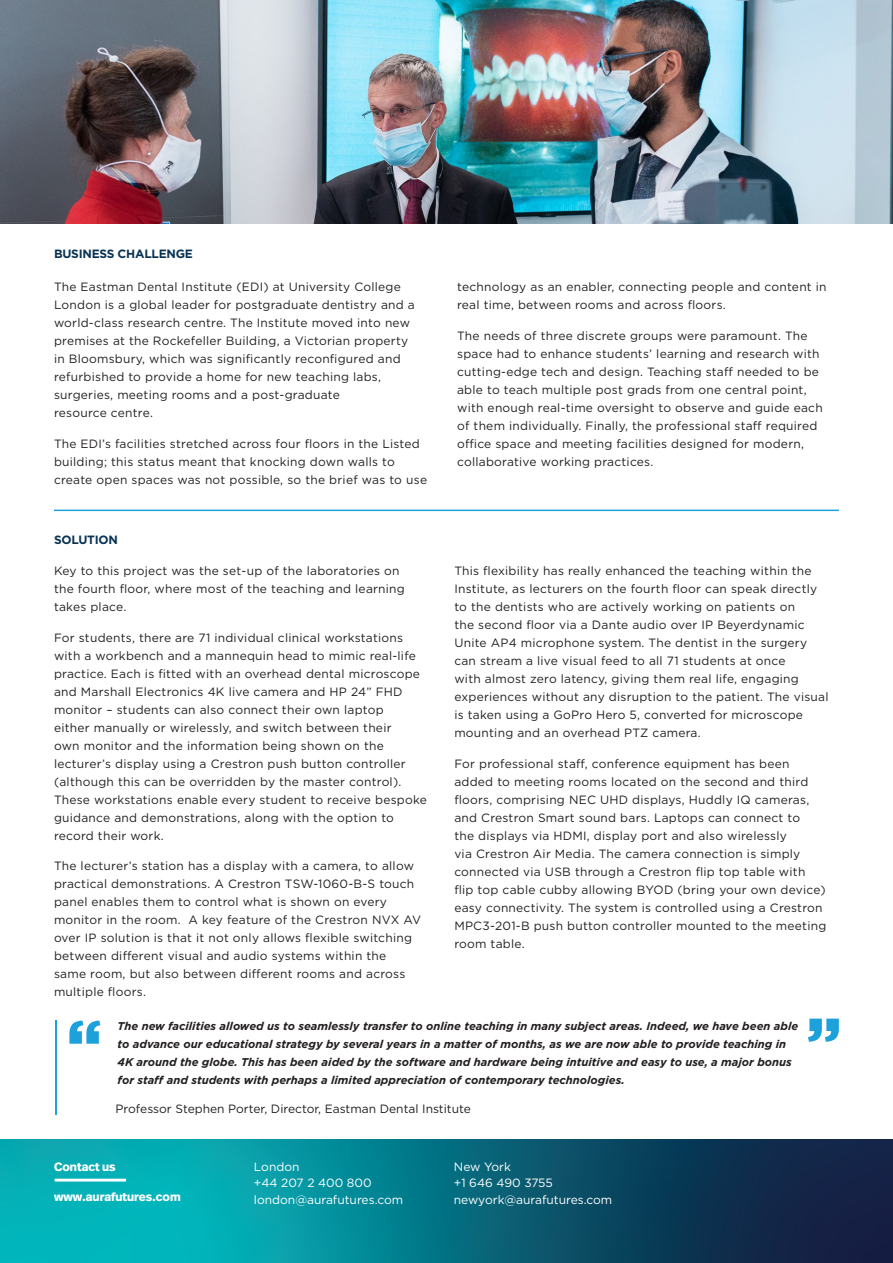
<style>
.page{position:relative;width:893px;height:1263px;background:#fff}
.page>*{position:absolute;margin:0;border:0;box-sizing:border-box;transform-origin:0 0}
.t1{font:12px/18px "Gotham";letter-spacing:.02em;color:#231f20}
.t2{font:12px/16.5px "Gotham";color:#fff}
.t3{font:12px "Gotham";color:#231f20}
.t4{font:700 12px "Real Head Pro";color:#fff}
.t5{font:700 12px "Gotham";letter-spacing:-.02em;color:#093354}
.t6{font:italic 700 11.25px/18px "Gotham";color:#231f20}
</style>
<div class="page">
<img style="left:0;top:0;width:893px;height:224px">
<svg style="left:0;top:1140px;width:893px;height:123px;background:#086f82"></svg>
<hr style="left:55px;top:1179px;width:71px;height:2px;background:#fff">
<hr style="left:54px;top:510px;width:785px;height:1px;background:#1ca1db">
<svg style="left:69px;top:1020px;width:31px;height:24px"></svg>
<svg style="left:808px;top:1018px;width:31px;height:24px"></svg>
<hr style="left:56px;top:1020px;width:1px;height:95px;background:#1ca1db">
<p class="t5" style="left:54px;top:246px;width:141px">BUSINESS CHALLENGE</p>
<p class="t1" style="left:54px;top:278px;width:362px">The Eastman Dental Institute (EDI) at University College London is a global leader for postgraduate dentistry and a world-class research centre. The Institute moved into new premises at the Rockefeller Building, a Victorian property in Bloomsbury, which was significantly reconfigured and refurbished to provide a home for new teaching labs, surgeries, meeting rooms and a post-graduate<br>resource centre.</p>
<p class="t1" style="left:54px;top:435px;width:375px">The EDI’s facilities stretched across four floors in the Listed building; this status meant that knocking down walls to create open spaces was not possible, so the brief was to use</p>
<p class="t5" style="left:54px;top:532px;width:65px">SOLUTION</p>
<p class="t1" style="left:54px;top:561px;width:352px">Key to this project was the set-up of the laboratories on the fourth floor, where most of the teaching and learning takes place.</p>
<p class="t1" style="left:54px;top:628px;width:374px">For students, there are 71 individual clinical workstations with a workbench and a mannequin head to mimic real-life practice. Each is fitted with an overhead dental microscope and Marshall Electronics 4K live camera and HP 24” FHD monitor – students can also connect their own laptop<br>either manually or wirelessly, and switch between their<br>own monitor and the information being shown on the lecturer’s display using a Crestron push button controller (although this can be overridden by the master control).<br>These workstations enable every student to receive bespoke guidance and demonstrations, along with the option to record their work.</p>
<p class="t1" style="left:54px;top:857px;width:369px">The lecturer’s station has a display with a camera, to allow practical demonstrations. A Crestron TSW-1060-B-S touch panel enables them to control what is shown on every monitor in the room. A key feature of the Crestron NVX AV over IP solution is that it not only allows flexible switching between different visual and audio systems within the same room, but also between different rooms and across multiple floors.</p>
<p class="t1" style="left:457px;top:278px;width:371px">technology as an enabler, connecting people and content in real time, between rooms and across floors.</p>
<p class="t1" style="left:457px;top:327px;width:367px">The needs of three discrete groups were paramount. The space had to enhance students’ learning and research with cutting-edge tech and design. Teaching staff needed to be able to teach multiple post grads from one central point, with enough real-time oversight to observe and guide each of them individually. Finally, the professional staff required office space and meeting facilities designed for modern, collaborative working practices.</p>
<p class="t1" style="left:454px;top:561px;width:376px">This flexibility has really enhanced the teaching within the Institute, as lecturers on the fourth floor can speak directly to the dentists who are actively working on patients on<br>the second floor via a Dante audio over IP Beyerdynamic Unite AP4 microphone system. The dentist in the surgery can stream a live visual feed to all 71 students at once<br>with almost zero latency, giving them real life, engaging experiences without any disruption to the patient. The visual is taken using a GoPro Hero 5, converted for microscope mounting and an overhead PTZ camera.</p>
<p class="t1" style="left:454px;top:754px;width:373px">For professional staff, conference equipment has been added to meeting rooms located on the second and third floors, comprising NEC UHD displays, Huddly IQ cameras, and Crestron Smart sound bars. Laptops can connect to<br>the displays via HDMI, display port and also wirelessly<br>via Crestron Air Media. The camera connection is simply connected via USB through a Crestron flip top table with flip top cable cubby allowing BYOD (bring your own device) easy connectivity. The system is controlled using a Crestron MPC3-201-B push button controller mounted to the meeting room table.</p>
<p class="t6" style="left:118px;top:1016px;width:682px">The new facilities allowed us to seamlessly transfer to online teaching in many subject areas. Indeed, we have been able to advance our educational strategy by several years in a matter of months, as we are now able to provide teaching in 4K around the globe. This has been aided by the software and hardware being intuitive and easy to use, a major bonus for staff and students with perhaps a limited appreciation of contemporary technologies.</p>
<p class="t3" style="left:116px;top:1101px;width:357px">Professor Stephen Porter, Director, Eastman Dental Institute</p>
<p class="t4" style="left:54px;top:1158px;width:63px">Contact us</p>
<p class="t4" style="left:54px;top:1188px;width:128px">www.aurafutures.com</p>
<p class="t2" style="left:254px;top:1158px;width:119px">London<br>+44 207 2 400 800</p>
<p class="t2" style="left:254px;top:1191px;width:151px">london@aurafutures.com</p>
<p class="t2" style="left:454px;top:1158px;width:58px">New York</p>
<p class="t2" style="left:454px;top:1174px;width:160px">+1 646 490 3755 newyork@aurafutures.com</p>
</div>
